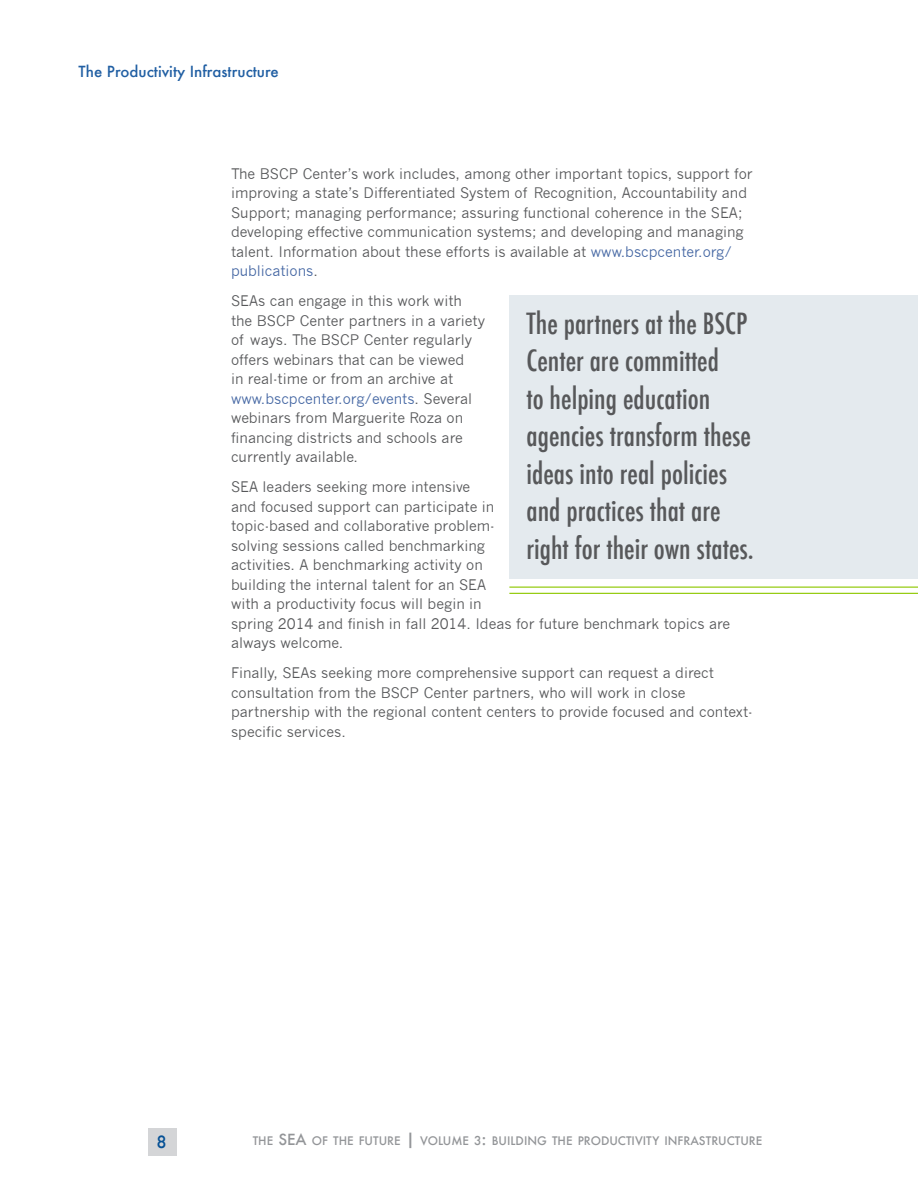
<style>
.page{position:relative;width:918px;height:1188px;background:#fff}
.page>*{position:absolute;margin:0;border:0;box-sizing:border-box;transform-origin:0 0}
.Body_Text_Indent{font:500 condensed 28.5px/37.5px "Futura";color:#57585a}
.t1{font:500 16.5px "Futura";color:#065195}
.Essay_Title{font:500 15px "Futura";color:#215fa3}
.Body_Text_Indent-2{font:14.25px/19.5px "News Gothic";color:#57585a}
.t2{font:500 11.55px "Futura";color:#939598}
.s1{color:#4668a4}
.s2{font-size:15px}
.s3{font-size:16.5px}
.s4{font-size:12px}
</style>
<div class="page">
<div style="left:148px;top:1129px;width:28px;height:27px;background:#d4d5d7"></div>
<div style="left:509px;top:296px;width:409px;height:283px;background:#e4eaee"></div>
<hr style="left:509px;top:587px;width:409px;height:1px;background:#97cc14">
<hr style="left:509px;top:593px;width:409px;height:1px;background:#97cc14">
<p class="Essay_Title" style="left:79px;top:61px;width:202px">The Productivity Infrastructure</p>
<p class="Body_Text_Indent-2" style="left:231px;top:164px;width:523px">The BSCP Center’s work includes, among other important topics, support for improving a state’s Differentiated System of Recognition, Accountability and Support; managing performance; assuring functional coherence in the SEA; developing effective communication systems; and developing and managing talent. Information about these efforts is available at <span class="s1">www.bscpcenter.org/ publications</span>.</p>
<p class="Body_Text_Indent-2" style="left:231px;top:291px;width:256px">SEAs can engage in this work with the BSCP Center partners in a variety of ways. The BSCP Center regularly offers webinars that can be viewed<br>in real-time or from an archive at <span class="s1">www.bscpcenter.org/events</span>. Several webinars from Marguerite Roza on financing districts and schools are currently available.</p>
<p class="Body_Text_Indent-2" style="left:231px;top:477px;width:501px">SEA leaders seeking more intensive<br>and focused support can participate in<br>topic-based and collaborative problem-<br>solving sessions called benchmarking<br>activities. A benchmarking activity on<br>building the internal talent for an SEA<br>with a productivity focus will begin in<br>spring 2014 and finish in fall 2014. Ideas for future benchmark topics are always welcome.</p>
<p class="Body_Text_Indent-2" style="left:231px;top:663px;width:523px">Finally, SEAs seeking more comprehensive support can request a direct consultation from the BSCP Center partners, who will work in close partnership with the regional content centers to provide focused and context&shy;specific services.</p>
<p class="Body_Text_Indent" style="left:526px;top:305px;width:229px">The partners at the BSCP<br>Center are committed<br>to helping education agencies transform these ideas into real policies and practices that are right for their own states.</p>
<p class="t1" style="left:156px;top:1131px;width:12px">8</p>
<p class="t2" style="left:253px;top:1132px;width:511px">THE <span class="s2">SEA</span> OF THE FUTURE <span class="s3">|</span> VOLUME <span class="s4">3</span><span class="s3">:</span> BUILDING THE PRODUCTIVITY INFRASTRUCTURE</p>
</div>
